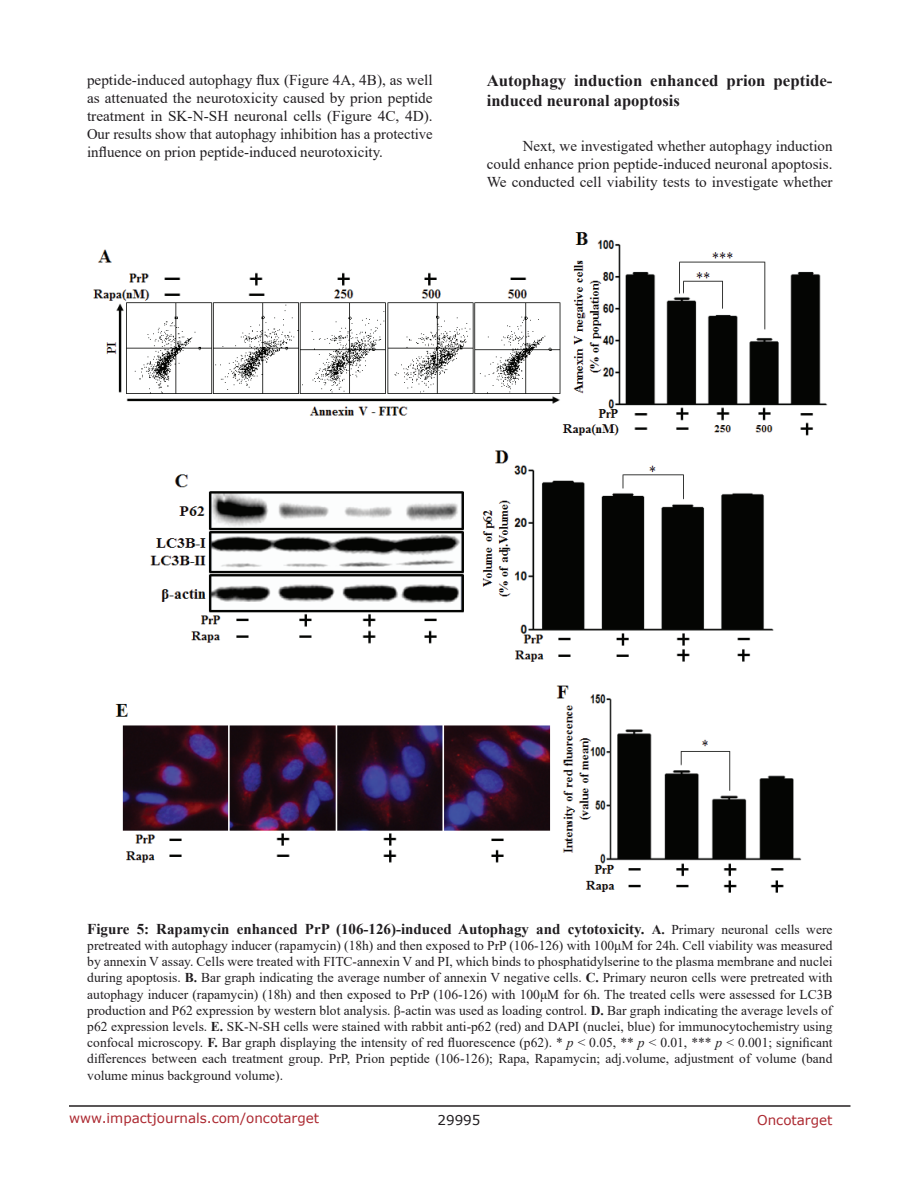
<style>
.page{position:relative;width:918px;height:1188px;background:#fff}
.page>*{position:absolute;margin:0;border:0;box-sizing:border-box;transform-origin:0 0}
.t1{font:700 16.5px/19.8px "Times New Roman";color:#201d20}
.t2{font:15px/18px "Times New Roman";color:#201d20;text-align:justify}
.t3{font:700 15px "Times New Roman";color:#201d20}
.t4{font:13.5px/16.2px "Times New Roman";color:#201d20;text-align:justify}
.t5{font:13.5px "Verdana";color:#ac2830}
.t6{font:13.5px "Verdana";color:#201d20}
.s1{font-size:13.5px}
.s2{font-weight:400;font-size:13.5px}
.s3{font-weight:700}
.s4{font-style:italic}
</style>
<div class="page">
<hr style="left:69px;top:1105px;width:781px;height:2px;background:#231f20">
<img style="left:93px;top:232px;width:735px;height:661px">
<p class="t2" style="left:87px;top:71px;width:347px">peptide-induced autophagy flux (Figure 4A, 4B), as well as attenuated the neurotoxicity caused by prion peptide treatment in SK-N-SH neuronal cells (Figure 4C, 4D).<br>Our results show that autophagy inhibition has a protective influence on prion peptide-induced neurotoxicity.</p>
<p class="t1" style="left:487px;top:70px;width:347px">Autophagy induction enhanced prion peptide&shy;induced neuronal apoptosis</p>
<p class="t2" style="left:487px;top:136px;width:347px;text-indent:36px">Next, we investigated whether autophagy induction could enhance prion peptide-induced neuronal apoptosis.<br>We conducted cell viability tests to investigate whether</p>
<p class="t3" style="left:87px;top:918px;width:747px">Figure 5: Rapamycin enhanced PrP (106-126)-induced Autophagy and cytotoxicity. <span class="s1">A.</span> <span class="s2">Primary neuronal cells were</span></p>
<p class="t4" style="left:87px;top:937px;width:747px">pretreated with autophagy inducer (rapamycin) (18h) and then exposed to PrP (106-126) with 100μM for 24h. Cell viability was measured by annexin V assay. Cells were treated with FITC-annexin V and PI, which binds to phosphatidylserine to the plasma membrane and nuclei during apoptosis. <span class="s3">B.</span> Bar graph indicating the average number of annexin V negative cells. <span class="s3">C.</span> Primary neuron cells were pretreated with autophagy inducer (rapamycin) (18h) and then exposed to PrP (106-126) with 100μM for 6h. The treated cells were assessed for LC3B production and P62 expression by western blot analysis. β-actin was used as loading control. <span class="s3">D.</span> Bar graph indicating the average levels of p62 expression levels. <span class="s3">E.</span> SK-N-SH cells were stained with rabbit anti-p62 (red) and DAPI (nuclei, blue) for immunocytochemistry using confocal microscopy. <span class="s3">F.</span> Bar graph displaying the intensity of red fluorescence (p62). * <span class="s4">p</span> &lt; 0.05, ** <span class="s4">p</span> &lt; 0.01, *** <span class="s4">p</span> &lt; 0.001; significant differences between each treatment group. PrP, Prion peptide (106-126); Rapa, Rapamycin; adj.volume, adjustment of volume (band volume minus background volume).</p>
<p class="t5" style="left:69px;top:1109px;width:252px">www.impactjournals.com/oncotarget</p>
<p class="t6" style="left:438px;top:1111px;width:44px">29995</p>
<p class="t5" style="left:757px;top:1111px;width:77px">Oncotarget</p>
</div>
